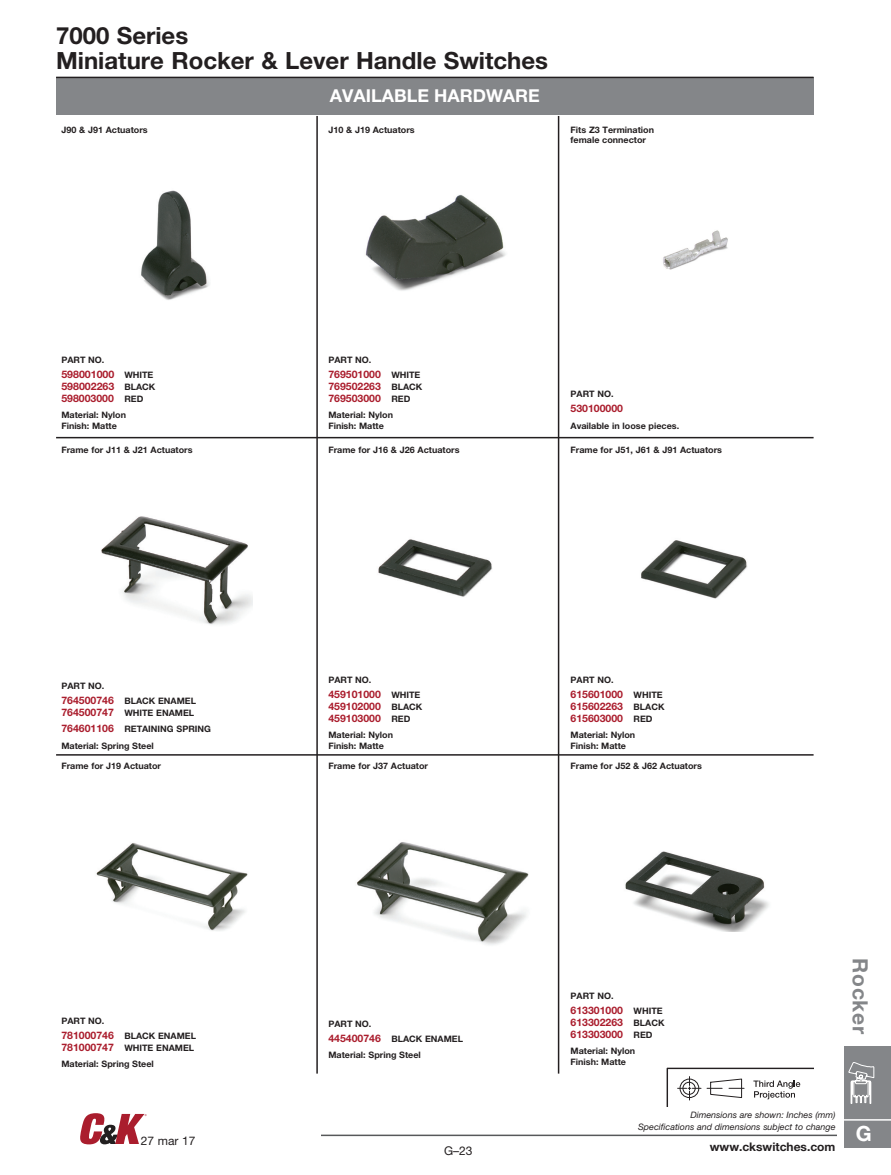
<style>
.page{position:relative;width:891px;height:1175px;background:#fff}
.page>*{position:absolute;margin:0;border:0;box-sizing:border-box;transform-origin:0 0}
.t1{font:700 23.7px/25.2px "Helvetica Neue LT Std";color:#231f20}
.t2{font:700 21px "Helvetica Neue";letter-spacing:.03em;color:#848689}
.t3{font:700 21px "Helvetica Neue";color:#fff}
.t4{font:700 17.85px "Helvetica Neue LT Std";color:#fff}
.t5{font:12px "Helvetica Neue LT Std";color:#231f20}
.t6{font:700 11.85px "Helvetica Neue LT Std";color:#231f20}
.t7{font:11.85px "Helvetica Neue LT Std";color:#231f20}
.t8{font:700 10.35px/11.9px "Helvetica Neue LT Std";color:#aa1d2d}
.t9{font:700 8.85px/10.4px "Helvetica Neue LT Std";color:#231f20}
.t10{font:italic 8.85px/11.9px "Helvetica Neue LT Std";color:#231f20;text-align:right}
.s1{font-size:8.85px;color:#231f20}
.s2{font-size:10.35px;color:#aa1d2d}
</style>
<div class="page">
<div style="left:844px;top:1045px;width:47px;height:102px;background:#848689"></div>
<hr style="left:844px;top:1119px;width:47px;height:1px;background:#fff">
<svg style="left:848px;top:1062px;width:27px;height:42px"></svg>
<hr style="left:321px;top:1134px;width:516px;height:2px;background:#57585a">
<svg style="left:80px;top:1113px;width:67px;height:31px"></svg>
<div style="left:56px;top:77px;width:758px;height:37px;background:#848689"></div>
<img style="left:663px;top:230px;width:65px;height:40px">
<img style="left:101px;top:516px;width:152px;height:109px">
<img style="left:96px;top:843px;width:152px;height:88px">
<img style="left:357px;top:842px;width:172px;height:103px">
<img style="left:365px;top:195px;width:141px;height:96px">
<img style="left:141px;top:190px;width:68px;height:110px">
<img style="left:378px;top:539px;width:114px;height:58px">
<img style="left:625px;top:851px;width:144px;height:80px">
<img style="left:641px;top:540px;width:107px;height:59px">
<hr style="left:56px;top:437px;width:758px;height:1px;background:#231f20">
<hr style="left:56px;top:754px;width:758px;height:1px;background:#231f20">
<hr style="left:316px;top:116px;width:2px;height:957px;background:#231f20">
<hr style="left:558px;top:116px;width:1px;height:957px;background:#231f20">
<svg style="left:667px;top:1067px;width:147px;height:39px"></svg>
<hr style="left:56px;top:77px;width:758px;height:1px;background:#231f20">
<h1 class="t1" style="left:56px;top:22px;width:494px">7000 Series<br>Miniature Rocker &amp; Lever Handle Switches</h1>
<p class="t9" style="left:61px;top:124px;width:88px">J90 &amp; J91 Actuators</p>
<h3 class="t4" style="left:330px;top:85px;width:212px">AVAILABLE HARDWARE</h3>
<p class="t9" style="left:328px;top:124px;width:88px">J10 &amp; J19 Actuators</p>
<p class="t9" style="left:571px;top:124px;width:85px">Fits Z3 Termination female connector</p>
<p class="t9" style="left:61px;top:355px;width:45px">PART NO.</p>
<p class="t8" style="left:61px;top:368px;width:95px">598001000 <span class="s1">WHITE<br></span>598002263 <span class="s1">BLACK<br></span>598003000 <span class="s1">RED</span></p>
<p class="t9" style="left:61px;top:410px;width:66px">Material: Nylon<br>Finish: Matte</p>
<p class="t9" style="left:61px;top:444px;width:133px">Frame for J11 &amp; J21 Actuators</p>
<p class="t9" style="left:328px;top:355px;width:45px">PART NO.</p>
<p class="t8" style="left:328px;top:368px;width:95px">769501000 <span class="s1">WHITE<br></span>769502263 <span class="s1">BLACK<br></span>769503000 <span class="s1">RED</span></p>
<p class="t9" style="left:328px;top:410px;width:66px">Material: Nylon<br>Finish: Matte</p>
<p class="t9" style="left:328px;top:444px;width:133px">Frame for J16 &amp; J26 Actuators</p>
<p class="t9" style="left:571px;top:389px;width:45px">PART NO.</p>
<p class="t8" style="left:571px;top:402px;width:54px">530100000</p>
<p class="t9" style="left:571px;top:420px;width:110px">Available in loose pieces.</p>
<p class="t9" style="left:571px;top:444px;width:153px">Frame for J51, J61 &amp; J91 Actuators</p>
<p class="t9" style="left:61px;top:678px;width:136px;line-height:14.9px">PART NO.<br><span class="s2">764500746</span> BLACK ENAMEL</p>
<p class="t9" style="left:61px;top:704px;width:151px;line-height:16.4px"><span class="s2">764500747</span> WHITE ENAMEL<br><span class="s2">764601106</span> RETAINING SPRING<br>Material: Spring Steel</p>
<p class="t9" style="left:61px;top:760px;width:101px">Frame for J19 Actuator</p>
<p class="t9" style="left:61px;top:1013px;width:136px;line-height:14.9px">PART NO.<br><span class="s2">781000746</span> BLACK ENAMEL</p>
<p class="t9" style="left:61px;top:1039px;width:134px;line-height:16.4px"><span class="s2">781000747</span> WHITE ENAMEL<br>Material: Spring Steel</p>
<h3 class="t7" style="left:141px;top:1134px;width:56px">27 mar 17</h3>
<p class="t9" style="left:328px;top:675px;width:45px">PART NO.</p>
<p class="t8" style="left:328px;top:688px;width:95px">459101000 <span class="s1">WHITE<br></span>459102000 <span class="s1">BLACK<br></span>459103000 <span class="s1">RED</span></p>
<p class="t9" style="left:328px;top:730px;width:66px">Material: Nylon<br>Finish: Matte</p>
<p class="t9" style="left:328px;top:760px;width:101px">Frame for J37 Actuator</p>
<p class="t9" style="left:328px;top:1015px;width:136px;line-height:14.9px">PART NO.<br><span class="s2">445400746</span> BLACK ENAMEL</p>
<p class="t9" style="left:328px;top:1049px;width:94px">Material: Spring Steel</p>
<h3 class="t5" style="left:444px;top:1143px;width:30px">G–23</h3>
<p class="t9" style="left:571px;top:675px;width:45px">PART NO.</p>
<p class="t8" style="left:571px;top:688px;width:95px">615601000 <span class="s1">WHITE<br></span>615602263 <span class="s1">BLACK<br></span>615603000 <span class="s1">RED</span></p>
<p class="t9" style="left:571px;top:730px;width:66px">Material: Nylon<br>Finish: Matte</p>
<p class="t9" style="left:571px;top:760px;width:133px">Frame for J52 &amp; J62 Actuators</p>
<p class="t9" style="left:571px;top:990px;width:45px">PART NO.</p>
<p class="t8" style="left:571px;top:1004px;width:95px">613301000 <span class="s1">WHITE<br></span>613302263 <span class="s1">BLACK<br></span>613303000 <span class="s1">RED</span></p>
<p class="t9" style="left:571px;top:1045px;width:66px">Material: Nylon<br>Finish: Matte</p>
<h2 class="t2" style="left:873px;top:958px;width:77px;rotate:90deg">Rocker</h2>
<p class="t10" style="left:638px;top:1108px;width:199px">Dimensions are shown: Inches (mm)<br>Specifications and dimensions subject to change</p>
<h3 class="t6" style="left:710px;top:1139px;width:127px">www.ckswitches.com</h3>
<h2 class="t3" style="left:856px;top:1121px;width:17px">G</h2>
</div>
